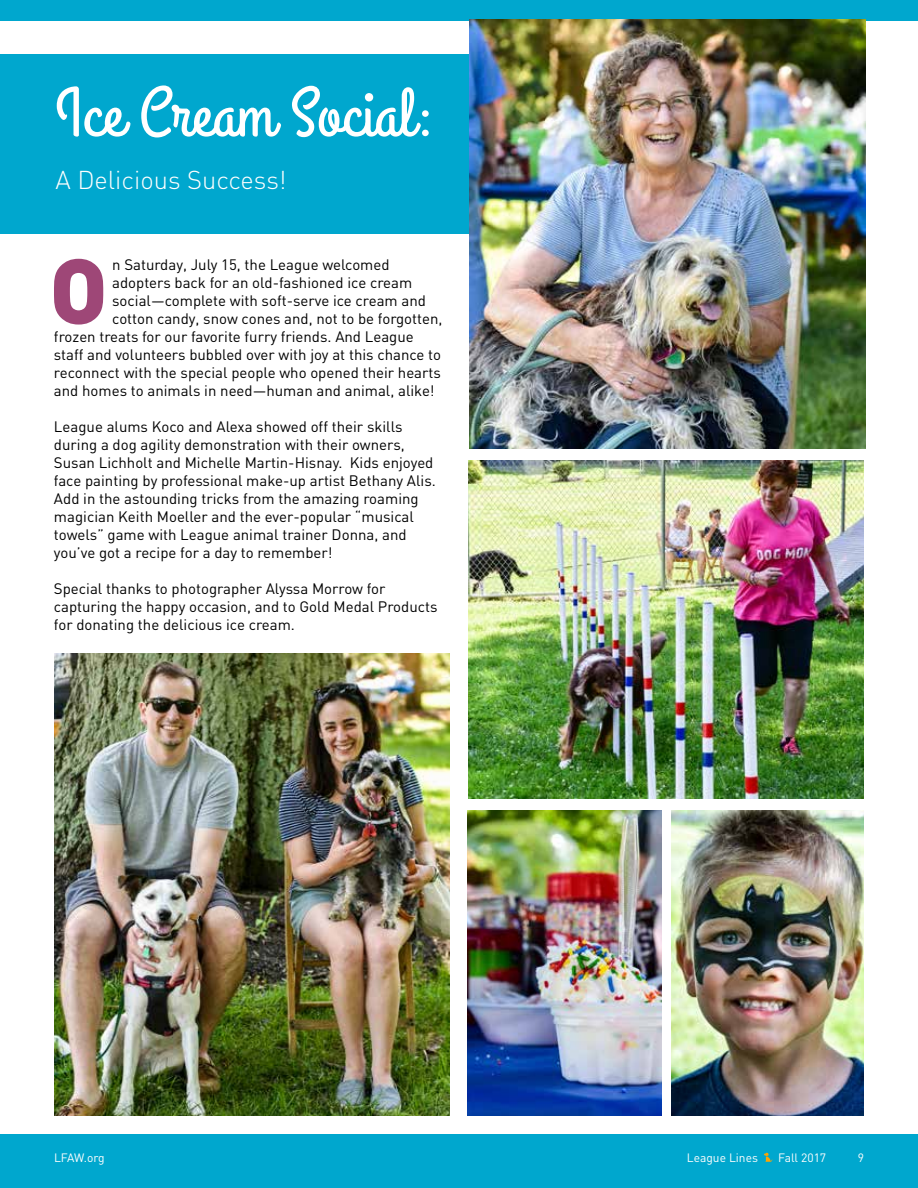
<style>
.page{position:relative;width:918px;height:1188px;background:#fff}
.page>*{position:absolute;margin:0;border:0;box-sizing:border-box;transform-origin:0 0}
.t1{font:900 90.9px "DIN";color:#9e4777}
.t2{font:69px "Grand Hotel";color:#fff}
.t3{font:300 25.5px "DIN";color:#fff}
.t4{font:15px/18px "DIN";color:#000}
.t5{font:12px "DIN";color:#fff}
</style>
<div class="page">
<div style="left:0;top:0;width:918px;height:21px;background:#00a7ce"></div>
<div style="left:0;top:1134px;width:918px;height:54px;background:#00a7ce"></div>
<svg style="left:764px;top:1153px;width:8px;height:9px"></svg>
<div style="left:0;top:54px;width:550px;height:180px;background:#00a7ce"></div>
<img style="left:470px;top:19px;width:396px;height:430px">
<img style="left:468px;top:460px;width:396px;height:338px">
<img style="left:54px;top:653px;width:396px;height:463px">
<img style="left:468px;top:810px;width:194px;height:306px">
<img style="left:672px;top:810px;width:192px;height:306px">
<h2 class="t2" style="left:56px;top:69px;width:381px">Ice Cream Social:</h2>
<h3 class="t3" style="left:56px;top:165px;width:233px">A Delicious Success!</h3>
<h1 class="t1" style="left:50px;top:230px;width:60px">O</h1>
<p class="t4" style="left:112px;top:255px;width:279px">n Saturday, July 15, the League welcomed</p>
<p class="t4" style="left:112px;top:273px;width:301px">adopters back for an old-fashioned ice cream</p>
<p class="t4" style="left:112px;top:291px;width:315px">social—complete with soft-serve ice cream and</p>
<p class="t4" style="left:112px;top:309px;width:332px">cotton candy, snow cones and, not to be forgotten,</p>
<p class="t4" style="left:54px;top:327px;width:361px">frozen treats for our favorite furry friends. And League</p>
<p class="t4" style="left:54px;top:345px;width:389px">staff and volunteers bubbled over with joy at this chance to</p>
<p class="t4" style="left:54px;top:363px;width:388px">reconnect with the special people who opened their hearts</p>
<p class="t4" style="left:54px;top:381px;width:382px">and homes to animals in need—human and animal, alike!</p>
<p class="t4" style="left:54px;top:417px;width:383px">League alums Koco and Alexa showed off their skills during a dog agility demonstration with their owners, Susan Lichholt and Michelle Martin-Hisnay. Kids enjoyed face painting by professional make-up artist Bethany Alis.<br>Add in the astounding tricks from the amazing roaming magician Keith Moeller and the ever-popular “musical towels” game with League animal trainer Donna, and you’ve got a recipe for a day to remember!</p>
<p class="t4" style="left:54px;top:579px;width:385px">Special thanks to photographer Alyssa Morrow for capturing the happy occasion, and to Gold Medal Products for donating the delicious ice cream.</p>
<p class="t5" style="left:54px;top:1150px;width:52px">LFAW.org</p>
<p class="t5" style="left:687px;top:1150px;width:73px">League Lines</p>
<p class="t5" style="left:778px;top:1150px;width:49px">Fall 2017</p>
<p class="t5" style="left:858px;top:1150px;width:8px">9</p>
</div>
